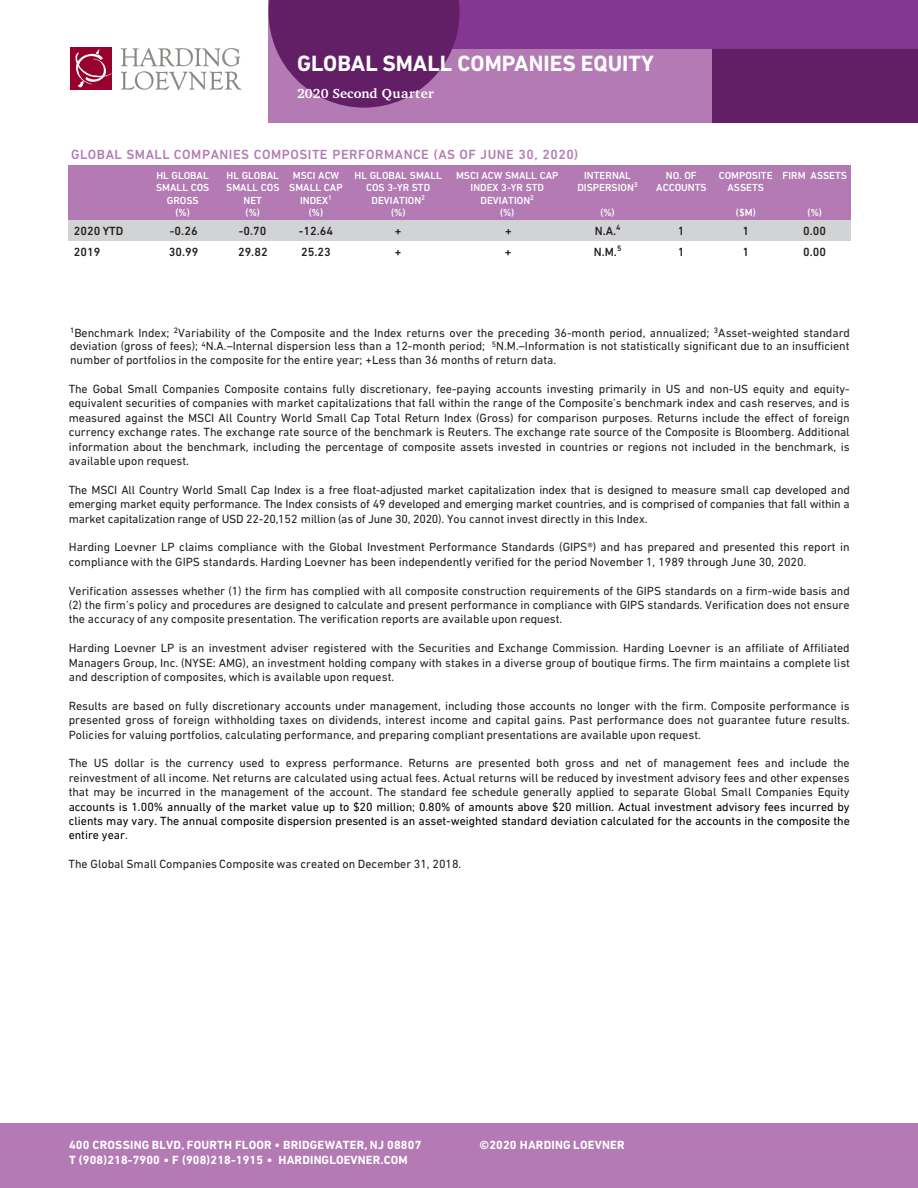
<style>
.page{position:relative;width:918px;height:1188px;background:#fff}
.page>*{position:absolute;margin:0;border:0;box-sizing:border-box;transform-origin:0 0}
.t1{font:700 22.5px "DIN Next LT Pro";letter-spacing:.005em;color:#fff}
.t2{font:500 13.5px "DIN Next LT Pro";letter-spacing:.04em;color:#b37ab4}
.t3{font:700 13.5px "Charter";letter-spacing:.005em;color:#fff}
.t4{font:12px/14.4px "DIN Next LT Pro";color:#231f20;text-align:justify}
.t5{font:700 12px/15px "DIN Next LT Pro";letter-spacing:.01em;color:#fff}
.t6{font:500 12px "DIN Next LT Pro";letter-spacing:.005em;color:#231f20}
.t7{font:500 10.5px/12.6px "DIN Next LT Pro";color:#fff;text-align:center}
.s1{color:#000}
</style>
<div class="page">
<div style="left:0;top:1123px;width:918px;height:65px;background:#b37ab4"></div>
<div style="left:70px;top:48px;width:42px;height:42px;background:#98002e"></div>
<svg style="left:75px;top:49px;width:37px;height:38px"></svg>
<svg style="left:121px;top:48px;width:120px;height:42px"></svg>
<div style="left:269px;top:0;width:649px;height:123px;background:#b37ab4"></div>
<div style="left:713px;top:48px;width:205px;height:75px;background:#621f65"></div>
<div style="left:293px;top:0;width:625px;height:48px;background:#843693"></div>
<svg style="left:269px;top:0;width:191px;height:108px"></svg>
<div style="left:68px;top:165px;width:81px;height:55px;background:#b37ab4"></div>
<div style="left:149px;top:165px;width:69px;height:55px;background:#b37ab4"></div>
<div style="left:218px;top:165px;width:69px;height:55px;background:#b37ab4"></div>
<div style="left:287px;top:165px;width:58px;height:55px;background:#b37ab4"></div>
<div style="left:345px;top:165px;width:107px;height:55px;background:#b37ab4"></div>
<div style="left:452px;top:165px;width:113px;height:55px;background:#b37ab4"></div>
<div style="left:565px;top:165px;width:85px;height:55px;background:#b37ab4"></div>
<div style="left:650px;top:165px;width:63px;height:55px;background:#b37ab4"></div>
<div style="left:713px;top:165px;width:66px;height:55px;background:#b37ab4"></div>
<div style="left:779px;top:165px;width:71px;height:55px;background:#b37ab4"></div>
<div style="left:68px;top:220px;width:81px;height:21px;background:#d1d3d4"></div>
<div style="left:149px;top:220px;width:69px;height:21px;background:#d1d3d4"></div>
<div style="left:218px;top:220px;width:69px;height:21px;background:#d1d3d4"></div>
<div style="left:287px;top:220px;width:58px;height:21px;background:#d1d3d4"></div>
<div style="left:345px;top:220px;width:107px;height:21px;background:#d1d3d4"></div>
<div style="left:452px;top:220px;width:113px;height:21px;background:#d1d3d4"></div>
<div style="left:565px;top:220px;width:85px;height:21px;background:#d1d3d4"></div>
<div style="left:650px;top:220px;width:63px;height:21px;background:#d1d3d4"></div>
<div style="left:713px;top:220px;width:66px;height:21px;background:#d1d3d4"></div>
<div style="left:779px;top:220px;width:71px;height:21px;background:#d1d3d4"></div>
<h1 class="t1" style="left:306px;top:41px;width:160px">GLOBAL EQUITY</h1>
<h1 class="t1" style="left:297px;top:50px;width:358px">GLOBAL SMALL COMPANIES EQUITY</h1>
<p class="t3" style="left:297px;top:85px;width:138px">2020 Second Quarter</p>
<p class="t2" style="left:71px;top:147px;width:509px">GLOBAL SMALL COMPANIES COMPOSITE PERFORMANCE (AS OF JUNE 30, 2020)</p>
<p class="t7" style="left:156px;top:169px;width:55px;text-align:left">HL GLOBAL<br>SMALL COS</p>
<p class="t7" style="left:167px;top:194px;width:33px">GROSS</p>
<p class="t7" style="left:176px;top:206px;width:16px">(%)</p>
<p class="t7" style="left:355px;top:169px;width:89px">HL GLOBAL SMALL<br>COS 3-YR STD<br>DEVIATION<sup>2</sup></p>
<p class="t7" style="left:391px;top:206px;width:16px">(%)</p>
<p class="t7" style="left:456px;top:169px;width:104px">MSCI ACW SMALL CAP<br>INDEX 3-YR STD<br>DEVIATION<sup>2</sup></p>
<p class="t7" style="left:500px;top:206px;width:16px">(%)</p>
<p class="t7" style="left:226px;top:169px;width:55px;text-align:left">HL GLOBAL<br>SMALL COS</p>
<p class="t7" style="left:244px;top:194px;width:20px">NET</p>
<p class="t7" style="left:246px;top:206px;width:16px">(%)</p>
<p class="t7" style="left:289px;top:169px;width:55px">MSCI ACW<br>SMALL CAP<br>INDEX<sup>1</sup></p>
<p class="t7" style="left:309px;top:206px;width:16px">(%)</p>
<p class="t7" style="left:577px;top:169px;width:62px">INTERNAL<br>DISPERSION<sup>3</sup></p>
<p class="t7" style="left:600px;top:206px;width:16px">(%)</p>
<p class="t7" style="left:656px;top:169px;width:52px">NO. OF<br>ACCOUNTS</p>
<p class="t7" style="left:719px;top:169px;width:55px">COMPOSITE<br>ASSETS</p>
<p class="t7" style="left:736px;top:206px;width:21px">($M)</p>
<p class="t7" style="left:782px;top:169px;width:66px">FIRM ASSETS</p>
<p class="t7" style="left:808px;top:206px;width:16px">(%)</p>
<p class="t6" style="left:74px;top:224px;width:51px">2020 YTD</p>
<p class="t6" style="left:170px;top:224px;width:29px">-0.26</p>
<p class="t6" style="left:239px;top:224px;width:29px">-0.70</p>
<p class="t6" style="left:299px;top:224px;width:36px">-12.64</p>
<p class="t6" style="left:395px;top:224px;width:8px">+</p>
<p class="t6" style="left:505px;top:224px;width:8px">+</p>
<p class="t6" style="left:595px;top:224px;width:27px">N.A.<sup>4</sup></p>
<p class="t6" style="left:678px;top:224px;width:8px">1</p>
<p class="t6" style="left:742px;top:224px;width:8px">1</p>
<p class="t6" style="left:803px;top:224px;width:24px">0.00</p>
<p class="t6" style="left:74px;top:245px;width:28px">2019</p>
<p class="t6" style="left:169px;top:245px;width:31px">30.99</p>
<p class="t6" style="left:238px;top:245px;width:31px">29.82</p>
<p class="t6" style="left:301px;top:245px;width:31px">25.23</p>
<p class="t6" style="left:395px;top:245px;width:8px">+</p>
<p class="t6" style="left:505px;top:245px;width:8px">+</p>
<p class="t6" style="left:594px;top:245px;width:29px">N.M.<sup>5</sup></p>
<p class="t6" style="left:678px;top:245px;width:8px">1</p>
<p class="t6" style="left:742px;top:245px;width:8px">1</p>
<p class="t6" style="left:803px;top:245px;width:24px">0.00</p>
<p class="t4" style="left:70px;top:326px;width:781px;line-height:13.5px"><sup>1</sup>Benchmark Index; <sup>2</sup>Variability of the Composite and the Index returns over the preceding 36-month period, annualized; <sup>3</sup>Asset-weighted standard deviation (gross of fees); <sup>4</sup>N.A.–Internal dispersion less than a 12-month period; <sup>5</sup>N.M.–Information is not statistically significant due to an insufficient number of portfolios in the composite for the entire year; +Less than 36 months of return data.</p>
<p class="t4" style="left:69px;top:382px;width:783px">The Gobal Small Companies Composite contains fully discretionary, fee-paying accounts investing primarily in US and non-US equity and equity&shy;equivalent securities of companies with market capitalizations that fall within the range of the Composite’s benchmark index and cash reserves, and is measured against the MSCI All Country World Small Cap Total Return Index (Gross) for comparison purposes. Returns include the effect of foreign currency exchange rates. The exchange rate source of the benchmark is Reuters. The exchange rate source of the Composite is Bloomberg. Additional information about the benchmark, including the percentage of composite assets invested in countries or regions not included in the benchmark, is available upon request.</p>
<p class="t4" style="left:69px;top:482px;width:783px">The MSCI All Country World Small Cap Index is a free float-adjusted market capitalization index that is designed to measure small cap developed and emerging market equity performance. The Index consists of 49 developed and emerging market countries, and is comprised of companies that fall within a market capitalization range of USD 22-20,152 million (as of June 30, 2020). You cannot invest directly in this Index.</p>
<p class="t4" style="left:69px;top:540px;width:783px">Harding Loevner LP claims compliance with the Global Investment Performance Standards (GIPS®) and has prepared and presented this report in compliance with the GIPS standards. Harding Loevner has been independently verified for the period November 1, 1989 through June 30, 2020.</p>
<p class="t4" style="left:69px;top:583px;width:783px">Verification assesses whether (1) the firm has complied with all composite construction requirements of the GIPS standards on a firm-wide basis and (2) the firm’s policy and procedures are designed to calculate and present performance in compliance with GIPS standards. Verification does not ensure the accuracy of any composite presentation. The verification reports are available upon request.</p>
<p class="t4" style="left:69px;top:641px;width:783px">Harding Loevner LP is an investment adviser registered with the Securities and Exchange Commission. Harding Loevner is an affiliate of Affiliated Managers Group, Inc. (NYSE: AMG), an investment holding company with stakes in a diverse group of boutique firms. The firm maintains a complete list and description of composites, which is available upon request.</p>
<p class="t4" style="left:69px;top:698px;width:783px">Results are based on fully discretionary accounts under management, including those accounts no longer with the firm. Composite performance is presented gross of foreign withholding taxes on dividends, interest income and capital gains. Past performance does not guarantee future results.<br>Policies for valuing portfolios, calculating performance, and preparing compliant presentations are available upon request.</p>
<p class="t4" style="left:69px;top:756px;width:783px">The US dollar is the currency used to express performance. Returns are presented both gross and net of management fees and include the reinvestment of all income. Net returns are calculated using actual fees. Actual returns will be reduced by investment advisory fees and other expenses that may be incurred in the management of the account. The standard fee schedule generally applied to separate Global Small Companies Equity <span class="s1">accounts is 1.00% annually of the market value up to $20 million; 0.80% of amounts above $20 million. Actual investment advisory fees incurred by clients may vary. The annual composite dispersion presented is an asset-weighted standard deviation calculated for the accounts in the composite the entire year</span>.</p>
<p class="t4" style="left:69px;top:857px;width:394px">The Global Small Companies Composite was created on December 31, 2018.</p>
<p class="t5" style="left:69px;top:1137px;width:354px">400 CROSSING BLVD, FOURTH FLOOR • BRIDGEWATER, NJ 08807<br>T (908)218-7900 • F (908)218-1915 • HARDINGLOEVNER.COM</p>
<p class="t5" style="left:479px;top:1137px;width:147px">©2020 HARDING LOEVNER</p>
</div>
